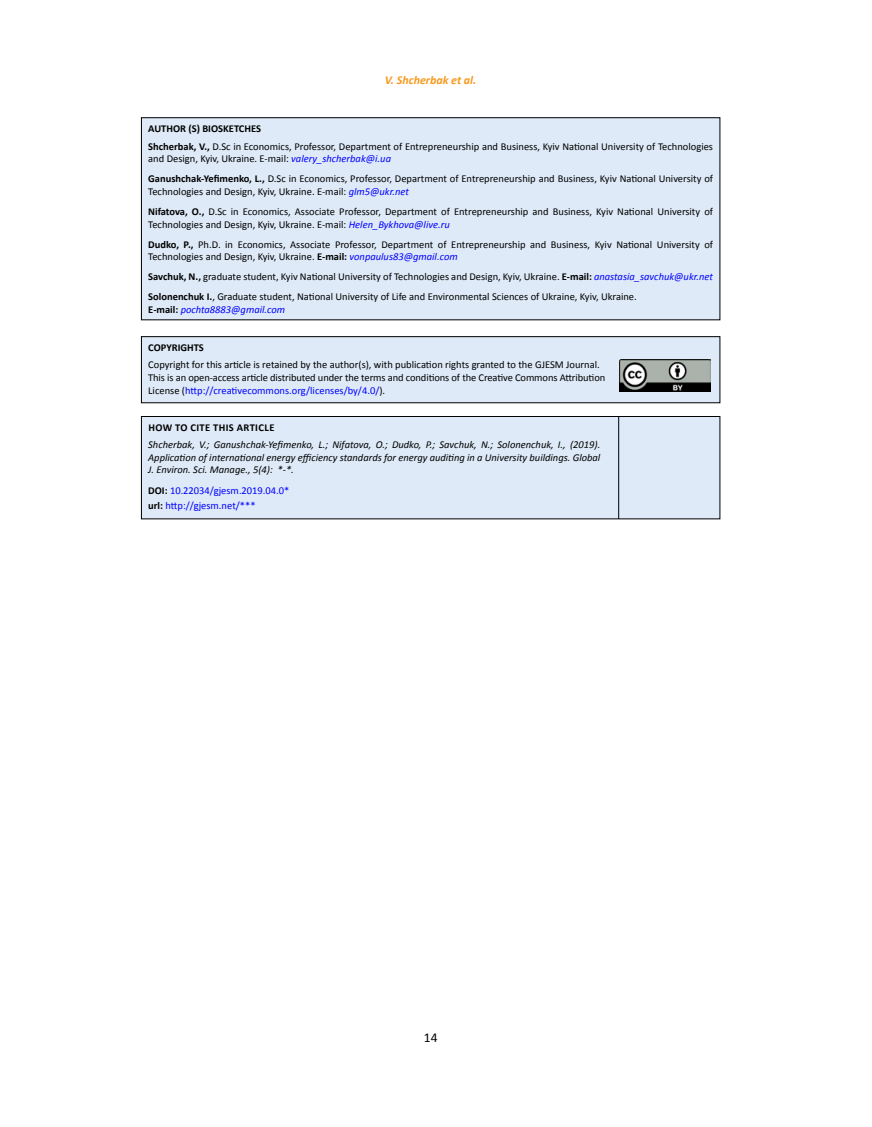
<style>
.page{position:relative;width:872px;height:1127px;background:#fff}
.page>*{position:absolute;margin:0;border:0;box-sizing:border-box;transform-origin:0 0}
.t1{font:13.5px "Calibri";color:#000}
.t2{font:italic 700 12px "Calibri";color:#f8991d}
.t3{font:10.5px/20.1px "Calibri";color:#000}
.t4{font:italic 10.5px/12.6px "Calibri";color:#000;text-align:justify}
.t5{font:10.5px/15.6px "Calibri";color:#00f}
.t6{font:italic 10.5px "Calibri";color:#00f}
.t7{font:700 10.5px "Calibri";letter-spacing:.035em;color:#000}
.t8{font:700 10.5px "Calibri";color:#000}
.s1{font-weight:700}
.s2{font-style:italic;color:#00f}
.s3{font-weight:700;font-style:normal;color:#000}
.s4{color:#00f}
.s5{font-weight:700;color:#000}
</style>
<div class="page">
<div style="left:141px;top:118px;width:579px;height:202px;background:#deeaf7"></div>
<div style="left:141px;top:117px;width:579px;height:203px;border:1px solid #000"></div>
<div style="left:141px;top:416px;width:579px;height:103px;background:#deeaf7"></div>
<div style="left:141px;top:416px;width:579px;height:103px;border:1px solid #000"></div>
<hr style="left:618px;top:416px;width:1px;height:103px;background:#000">
<div style="left:141px;top:337px;width:579px;height:66px;background:#deeaf7"></div>
<div style="left:141px;top:336px;width:579px;height:67px;border:1px solid #000"></div>
<img style="left:619px;top:359px;width:91px;height:32px">
<p class="t2" style="left:385px;top:73px;width:93px">V. Shcherbak et al.</p>
<p class="t3" style="left:148px;top:120px;width:566px;line-height:17.1px"><span class="s1">AUTHOR (S) BIOSKETCHES<br>Shcherbak, V.,</span> D.Sc in Economics, Professor, Department of Entrepreneurship and Business, Kyiv National University of Technologies</p>
<p class="t3" style="left:148px;top:149px;width:566px">and Design, Kyiv, Ukraine. E-mail: <span class="s2">valery_shcherbak@i.ua<br></span><span class="s1">Ganushchak-Yefimenko, L.,</span> D.Sc in Economics, Professor, Department of Entrepreneurship and Business, Kyiv National University of</p>
<p class="t3" style="left:148px;top:181px;width:566px">Technologies and Design, Kyiv, Ukraine. E-mail: <span class="s2">glm5@ukr.net<br></span><span class="s1">Nifatova, O.,</span> D.Sc in Economics, Associate Professor, Department of Entrepreneurship and Business, Kyiv National University of</p>
<p class="t3" style="left:148px;top:214px;width:566px">Technologies and Design, Kyiv, Ukraine. E-mail: <span class="s2">Helen_Bykhova@live.ru<br></span><span class="s1">Dudko, P.,</span> Ph.D. in Economics, Associate Professor, Department of Entrepreneurship and Business, Kyiv National University of</p>
<p class="t3" style="left:148px;top:247px;width:566px">Technologies and Design, Kyiv, Ukraine. <span class="s1">Е-mail:</span> <span class="s2">vonpaulus83@gmail.com<br></span><span class="s1">Savchuk, N.,</span> graduate student, Kyiv National University of Technologies and Design, Kyiv, Ukraine. <span class="s1">Е-mail:</span> <span class="s2">anastasia_savchuk@ukr.net<br></span><span class="s1">Solonenchuk I.</span>, Graduate student, National University of Life and Environmental Sciences of Ukraine, Kyiv, Ukraine.</p>
<p class="t6" style="left:148px;top:302px;width:138px"><span class="s3">Е-mail:</span> pochta8883@gmail.com</p>
<p class="t8" style="left:148px;top:341px;width:57px">COPYRIGHTS</p>
<p class="t3" style="left:148px;top:359px;width:458px;line-height:12.6px">Copyright for this article is retained by the author(s), with publication rights granted to the GJESM Journal.<br>This is an open-access article distributed under the terms and conditions of the Creative Commons Attribution<br>License (<span class="s4">http://creativecommons.org/licenses/by/4.0/</span>).</p>
<p class="t7" style="left:148px;top:421px;width:127px">HOW TO CITE THIS ARTICLE</p>
<p class="t4" style="left:148px;top:438px;width:453px">Shcherbak, V.; Ganushchak-Yefimenko, L.; Nifatova, O.; Dudko, P.; Savchuk, N.; Solonenchuk, I., (2019).<br>Application of international energy efficiency standards for energy auditing in a University buildings. Global J. Environ. Sci. Manage., 5(4): *-*.</p>
<p class="t5" style="left:148px;top:482px;width:143px"><span class="s5">DOI:</span> 10.22034/gjesm.2019.04.0* <span class="s5">url:</span> http://gjesm.net/***</p>
<p class="t1" style="left:424px;top:1029px;width:15px">14</p>
</div>
